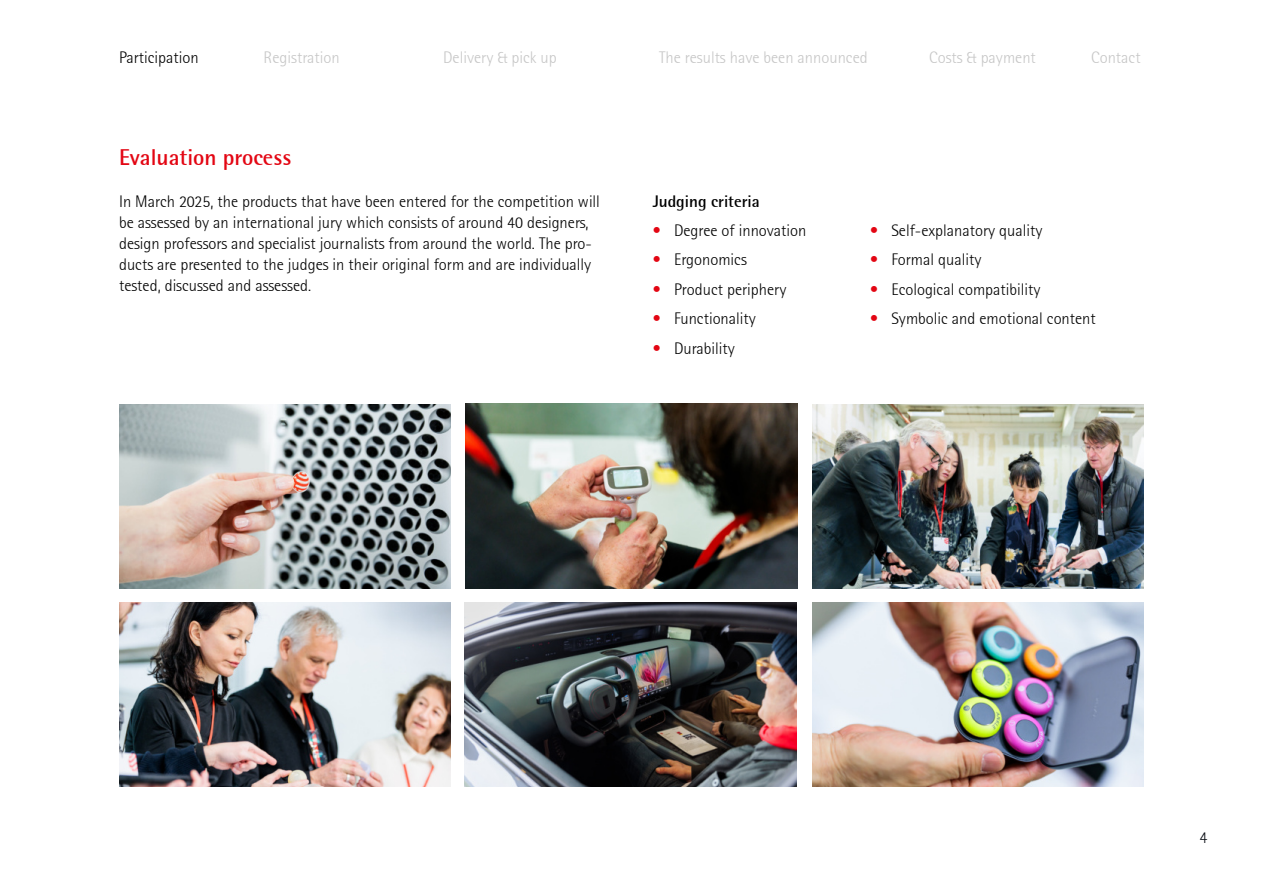
<style>
.page{position:relative;width:1263px;height:893px;background:#fff}
.page>*{position:absolute;margin:0;border:0;box-sizing:border-box;transform-origin:0 0}
.t1{font:700 22.5px "Rotis Semi Sans";color:#e30613}
.t2{font:300 16.5px/21px "Rotis Semisans";color:#000}
.t3{font:300 16.5px "Rotis Semisans";color:#c6c6c6}
.t4{font:700 16.5px "Rotis Semi Sans";color:#000}
.t5{font:300 16.5px "Rotis Semisans";color:#070a11}
.s1{color:#e30613}
</style>
<div class="page">
<img style="left:812px;top:404px;width:332px;height:184px">
<img style="left:465px;top:602px;width:331px;height:185px">
<img style="left:466px;top:404px;width:331px;height:184px">
<img style="left:119px;top:404px;width:332px;height:184px">
<img style="left:812px;top:602px;width:332px;height:185px">
<img style="left:119px;top:602px;width:332px;height:185px">
<p class="t2" style="left:119px;top:47px;width:81px">Participation</p>
<p class="t3" style="left:264px;top:50px;width:78px">Registration</p>
<p class="t3" style="left:443px;top:50px;width:115px">Delivery &amp; pick up</p>
<p class="t3" style="left:659px;top:50px;width:210px">The results have been announced</p>
<p class="t3" style="left:929px;top:50px;width:108px">Costs &amp; payment</p>
<p class="t3" style="left:1091px;top:50px;width:51px">Contact</p>
<h1 class="t1" style="left:119px;top:147px;width:174px">Evaluation process</h1>
<p class="t2" style="left:119px;top:191px;width:482px">In March 2025, the products that have been entered for the competition will be assessed by an international jury which consists of around 40 designers, design professors and specialist journalists from around the world. The pro&shy;ducts are presented to the judges in their original form and are individually tested, discussed and assessed.</p>
<p class="t4" style="left:653px;top:194px;width:109px">Judging criteria</p>
<p class="t2" style="left:653px;top:221px;width:155px"><span class="s1">•</span> Degree of innovation</p>
<p class="t2" style="left:653px;top:250px;width:96px"><span class="s1">•</span> Ergonomics</p>
<p class="t2" style="left:653px;top:280px;width:135px"><span class="s1">•</span> Product periphery</p>
<p class="t2" style="left:653px;top:309px;width:105px"><span class="s1">•</span> Functionality</p>
<p class="t2" style="left:653px;top:339px;width:84px"><span class="s1">•</span> Durability</p>
<p class="t2" style="left:870px;top:220px;width:174px"><span class="s1">•</span> Self-explanatory quality</p>
<p class="t2" style="left:870px;top:249px;width:113px"><span class="s1">•</span> Formal quality</p>
<p class="t2" style="left:870px;top:280px;width:172px"><span class="s1">•</span> Ecological compatibility</p>
<p class="t2" style="left:870px;top:309px;width:227px"><span class="s1">•</span> Symbolic and emotional content</p>
<p class="t5" style="left:1199px;top:830px;width:9px">4</p>
</div>
